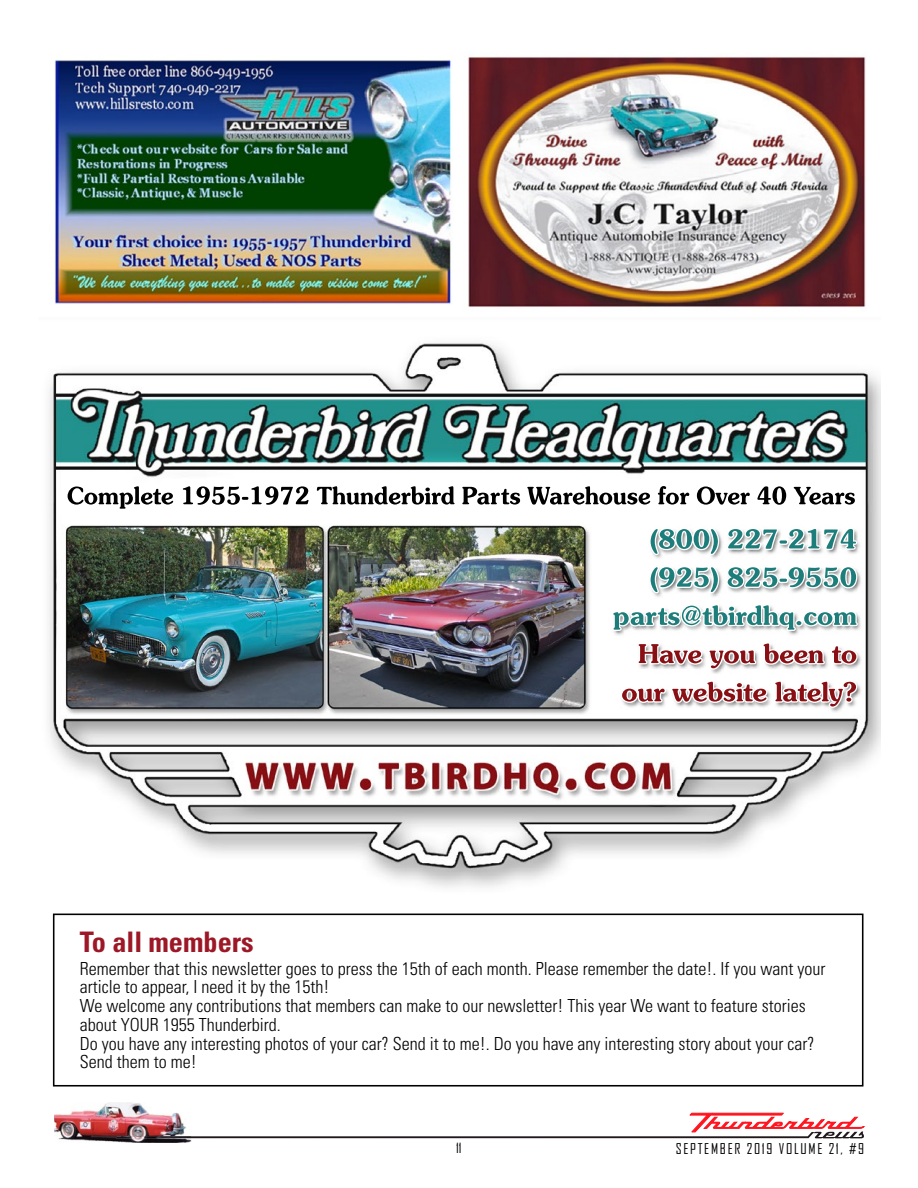
<style>
.page{position:relative;width:918px;height:1188px;background:#fff}
.page>*{position:absolute;margin:0;border:0;box-sizing:border-box;transform-origin:0 0}
.t1{font:700 condensed 28.35px "Univers";color:#9d1826}
.t2{font:300 condensed 18px/18.8px "Univers";color:#000}
.t3{font:14.25px "Agency FB";letter-spacing:.12em;color:#000}
.t4{font:13.5px "Agency FB";color:#000}
</style>
<div class="page">
<div style="left:53px;top:914px;width:811px;height:173px;border:2px solid #000"></div>
<svg style="left:191px;top:1113px;width:674px;height:25px"></svg>
<img style="left:54px;top:1102px;width:137px;height:41px">
<img style="left:116px;top:1136px;width:75px;height:2px">
<img style="left:49px;top:343px;width:832px;height:545px">
<img style="left:745px;top:528px;width:112px;height:22px">
<img style="left:468px;top:56px;width:398px;height:251px">
<img style="left:55px;top:60px;width:397px;height:244px">
<h1 class="t1" style="left:80px;top:925px;width:175px">To all members</h1>
<p class="t2" style="left:80px;top:959px;width:747px">Remember that this newsletter goes to press the 15th of each month. Please remember the date!. If you want your article to appear, I need it by the 15th!<br>We welcome any contributions that members can make to our newsletter! This year We want to feature stories about YOUR 1955 Thunderbird.<br>Do you have any interesting photos of your car? Send it to me!. Do you have any interesting story about your car?<br>Send them to me!</p>
<p class="t4" style="left:456px;top:1140px;width:7px">11</p>
<p class="t3" style="left:676px;top:1140px;width:190px">SEPTEMBER 2019 VOLUME 21, #9</p>
</div>
